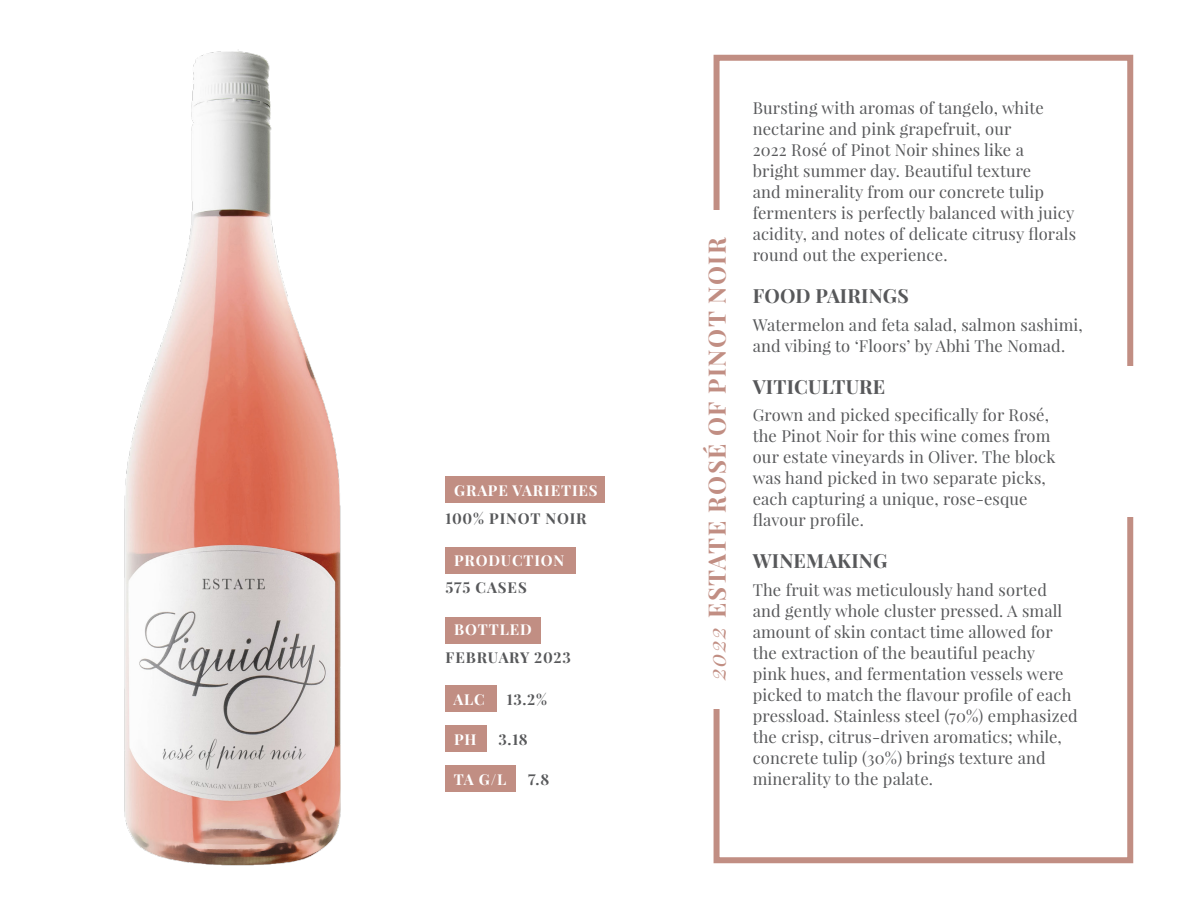
<style>
.page{position:relative;width:1188px;height:918px;background:#fff}
.page>*{position:absolute;margin:0;border:0;box-sizing:border-box;transform-origin:0 0}
.t1{font:700 24px "Playfair Display";letter-spacing:.055em;color:#c18e83}
.t2{font:700 19.5px "Playfair Display";letter-spacing:.01em;color:#57585a}
.t3{font:16.5px/21px "Playfair Display";letter-spacing:.01em;color:#57585a}
.t4{font:700 15px "Playfair Display";letter-spacing:.055em;color:#57585a}
.t5{font:700 15px "Playfair Display";letter-spacing:.06em;color:#fff}
.s1{font-weight:400;font-style:italic}
</style>
<div class="page">
<div style="left:446px;top:476px;width:159px;height:27px;background:#c18e83"></div>
<div style="left:446px;top:547px;width:130px;height:27px;background:#c18e83"></div>
<div style="left:446px;top:617px;width:95px;height:27px;background:#c18e83"></div>
<div style="left:446px;top:686px;width:51px;height:26px;background:#c18e83"></div>
<div style="left:446px;top:725px;width:41px;height:27px;background:#c18e83"></div>
<div style="left:446px;top:765px;width:70px;height:27px;background:#c18e83"></div>
<img style="left:124px;top:50px;width:217px;height:816px">
<div style="left:714px;top:55px;width:419px;height:808px;border:6px solid #c18e83"></div>
<div style="left:1115px;top:366px;width:33px;height:150px;background:#fff"></div>
<div style="left:700px;top:210px;width:33px;height:498px;background:#fff"></div>
<p class="t5" style="left:454px;top:481px;width:145px">GRAPE VARIETIES</p>
<p class="t4" style="left:446px;top:508px;width:143px">100% PINOT NOIR</p>
<p class="t5" style="left:454px;top:550px;width:112px">PRODUCTION</p>
<p class="t4" style="left:446px;top:578px;width:83px">575 CASES</p>
<p class="t5" style="left:454px;top:620px;width:79px">BOTTLED</p>
<p class="t4" style="left:446px;top:648px;width:127px">FEBRUARY 2023</p>
<p class="t5" style="left:454px;top:690px;width:33px">ALC</p>
<p class="t4" style="left:507px;top:690px;width:42px">13.2%</p>
<p class="t5" style="left:454px;top:730px;width:24px">PH</p>
<p class="t4" style="left:498px;top:730px;width:31px">3.18</p>
<p class="t5" style="left:454px;top:769px;width:54px">TA G/L</p>
<p class="t4" style="left:528px;top:769px;width:23px">7.8</p>
<p class="t1" style="left:702px;top:680px;width:444px;rotate:-90deg"><span class="s1">2022</span> ESTATE ROSÉ OF PINOT NOIR</p>
<p class="t3" style="left:753px;top:97px;width:325px">Bursting with aromas of tangelo, white nectarine and pink grapefruit, our<br>2022 Rosé of Pinot Noir shines like a<br>bright summer day. Beautiful texture<br>and minerality from our concrete tulip fermenters is perfectly balanced with juicy acidity, and notes of delicate citrusy florals round out the experience.</p>
<p class="t2" style="left:753px;top:283px;width:158px">FOOD PAIRINGS</p>
<p class="t3" style="left:753px;top:314px;width:332px">Watermelon and feta salad, salmon sashimi, and vibing to ‘Floors’ by Abhi The Nomad.</p>
<p class="t2" style="left:753px;top:374px;width:134px">VITICULTURE</p>
<p class="t3" style="left:753px;top:405px;width:298px">Grown and picked specifically for Rosé,</p>
<p class="t3" style="left:753px;top:426px;width:299px">the Pinot Noir for this wine comes from</p>
<p class="t3" style="left:753px;top:447px;width:304px">our estate vineyards in Oliver. The block</p>
<p class="t3" style="left:753px;top:468px;width:295px">was hand picked in two separate picks,</p>
<p class="t3" style="left:753px;top:489px;width:276px">each capturing a unique, rose-esque</p>
<p class="t3" style="left:753px;top:510px;width:113px">flavour profile.</p>
<p class="t2" style="left:753px;top:549px;width:136px">WINEMAKING</p>
<p class="t3" style="left:753px;top:579px;width:327px">The fruit was meticulously hand sorted and gently whole cluster pressed. A small amount of skin contact time allowed for the extraction of the beautiful peachy<br>pink hues, and fermentation vessels were picked to match the flavour profile of each pressload. Stainless steel (70%) emphasized the crisp, citrus-driven aromatics; while, concrete tulip (30%) brings texture and minerality to the palate.</p>
</div>
